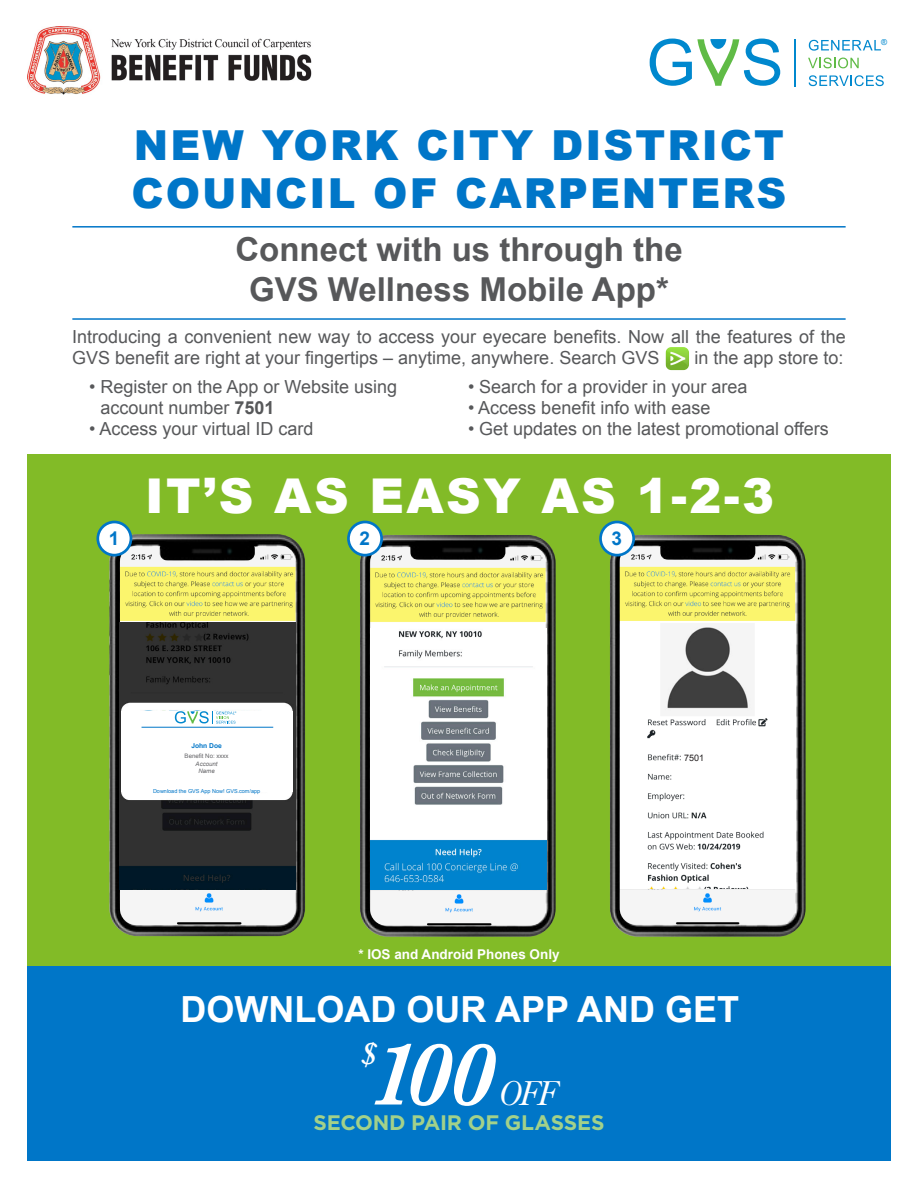
<style>
.page{position:relative;width:918px;height:1188px;background:#fff}
.page>*{position:absolute;margin:0;border:0;box-sizing:border-box;transform-origin:0 0}
.t1{font:italic 600 92.4px "Baskerville";color:#fff}
.t2{font:900 48px "Arial";letter-spacing:.05em;color:#fff}
.t3{font:900 41.4px/48.3px "Arial";letter-spacing:.05em;color:#0076c8}
.t4{font:700 36px "Arial";color:#fff}
.t5{font:italic 36px "Baskerville";color:#fff}
.t6{font:700 33px/39.6px "Arial";color:#57585a;text-align:center}
.t7{font:italic 600 32.4px "Baskerville";color:#fff}
.t8{font:700 21px "Gotham";letter-spacing:-.01em;color:#a2d18a}
.t9{font:700 18.9px "Arial";color:#0076c8}
.t10{font:18px/21.6px "Arial";color:#57585a}
.t11{font:700 13.5px "Arial";color:#fff}
.t12{font:9px "Arial";color:#231f20}
.t13{font:8.25px "Arial";color:#0088ce}
.t14{font:700 6.75px "Arial";color:#0076c8}
.t15{font:6.15px "Arial";color:#636366}
.t16{font:italic 6.15px "Arial";color:#636366}
.t17{font:5.55px "Arial";color:#0076c8}
.t18{font:2.1px "Arial";color:#0088ce}
.s1{font-weight:700}
</style>
<div class="page">
<div style="left:27px;top:454px;width:864px;height:512px;background:#82bb27"></div>
<svg style="left:650px;top:39px;width:130px;height:47px"></svg>
<svg style="left:809px;top:40px;width:72px;height:11px"></svg>
<svg style="left:808px;top:58px;width:51px;height:10px"></svg>
<svg style="left:809px;top:75px;width:75px;height:11px"></svg>
<hr style="left:794px;top:39px;width:2px;height:47px;background:#0088ce">
<img style="left:109px;top:534px;width:196px;height:402px">
<img style="left:120px;top:547px;width:176px;height:378px">
<img style="left:119px;top:622px;width:177px;height:267px">
<img style="left:160px;top:542px;width:95px;height:18px">
<div style="left:122px;top:711px;width:171px;height:80px;background:#fff"></div>
<svg style="left:175px;top:711px;width:60px;height:13px"></svg>
<hr style="left:142px;top:727px;width:131px;height:1px;background:#0076c8">
<hr style="left:72px;top:226px;width:774px;height:2px;background:#0076c8">
<hr style="left:72px;top:318px;width:774px;height:2px;background:#0076c8">
<img style="left:610px;top:535px;width:196px;height:402px">
<img style="left:360px;top:535px;width:196px;height:402px">
<img style="left:370px;top:547px;width:176px;height:379px">
<img style="left:371px;top:628px;width:175px;height:262px">
<img style="left:410px;top:541px;width:95px;height:19px">
<img style="left:620px;top:546px;width:175px;height:379px">
<img style="left:620px;top:621px;width:176px;height:267px">
<img style="left:660px;top:541px;width:95px;height:19px">
<div style="left:98px;top:522px;width:33px;height:33px;background:#fff;border-radius:50%"></div>
<div style="left:96px;top:521px;width:36px;height:35px;border:3px solid #0076c8;border-radius:50%"></div>
<div style="left:348px;top:522px;width:34px;height:33px;background:#fff;border-radius:50%"></div>
<div style="left:347px;top:521px;width:36px;height:35px;border:3px solid #0076c8;border-radius:50%"></div>
<div style="left:601px;top:522px;width:33px;height:33px;background:#fff;border-radius:50%"></div>
<div style="left:599px;top:521px;width:36px;height:35px;border:3px solid #0076c8;border-radius:50%"></div>
<div style="left:27px;top:966px;width:864px;height:195px;background:#0076c8"></div>
<img style="left:27px;top:27px;width:285px;height:68px">
<div style="left:682px;top:753px;width:26px;height:10px;background:#fff"></div>
<div style="left:684px;top:755px;width:25px;height:6px;background:#fff"></div>
<img style="left:666px;top:347px;width:23px;height:23px">
<p class="t3" style="left:131px;top:120px;width:657px">NEW YORK CITY DISTRICT<br>COUNCIL OF CARPENTERS</p>
<p class="t6" style="left:235px;top:231px;width:449px">Connect with us through the<br>GVS Wellness Mobile App*</p>
<p class="t10" style="left:72px;top:326px;width:775px">Introducing a convenient new way to access your eyecare benefits. Now all the features of the<br>GVS benefit are right at your fingertips – anytime, anywhere. Search GVS</p>
<p class="t10" style="left:694px;top:347px;width:151px">in the app store to:</p>
<p class="t10" style="left:100px;top:377px;width:298px;line-height:21px;text-indent:-11px">• Register on the App or Website using account number <span class="s1">7501</span></p>
<p class="t10" style="left:89px;top:418px;width:226px">• Access your virtual ID card</p>
<p class="t10" style="left:468px;top:376px;width:281px">• Search for a provider in your area</p>
<p class="t10" style="left:468px;top:397px;width:244px">• Access benefit info with ease</p>
<p class="t10" style="left:468px;top:418px;width:362px">• Get updates on the latest promotional offers</p>
<p class="t2" style="left:145px;top:461px;width:631px">IT’S AS EASY AS 1-2-3</p>
<p class="t9" style="left:109px;top:526px;width:12px">1</p>
<p class="t9" style="left:360px;top:526px;width:12px">2</p>
<p class="t9" style="left:612px;top:526px;width:12px">3</p>
<p class="t13" style="left:881px;top:37px;width:8px">®</p>
<p class="t18" style="left:235px;top:711px;width:3px">®</p>
<p class="t14" style="left:191px;top:741px;width:32px">John Doe</p>
<p class="t15" style="left:185px;top:752px;width:45px">Benefit No: xxxx</p>
<p class="t16" style="left:196px;top:759px;width:23px">Account</p>
<p class="t16" style="left:199px;top:767px;width:18px">Name</p>
<p class="t17" style="left:153px;top:787px;width:109px">Download the GVS App Now! GVS.com/app</p>
<p class="t11" style="left:358px;top:945px;width:203px">* IOS and Android Phones Only</p>
<p class="t12" style="left:684px;top:752px;width:22px">7501</p>
<p class="t4" style="left:180px;top:985px;width:560px">DOWNLOAD OUR APP AND GET</p>
<p class="t7" style="left:361px;top:1031px;width:17px">$</p>
<p class="t1" style="left:369px;top:1012px;width:129px">100</p>
<p class="t5" style="left:498px;top:1069px;width:60px">OFF</p>
<p class="t8" style="left:313px;top:1109px;width:293px">SECOND PAIR OF GLASSES</p>
</div>
